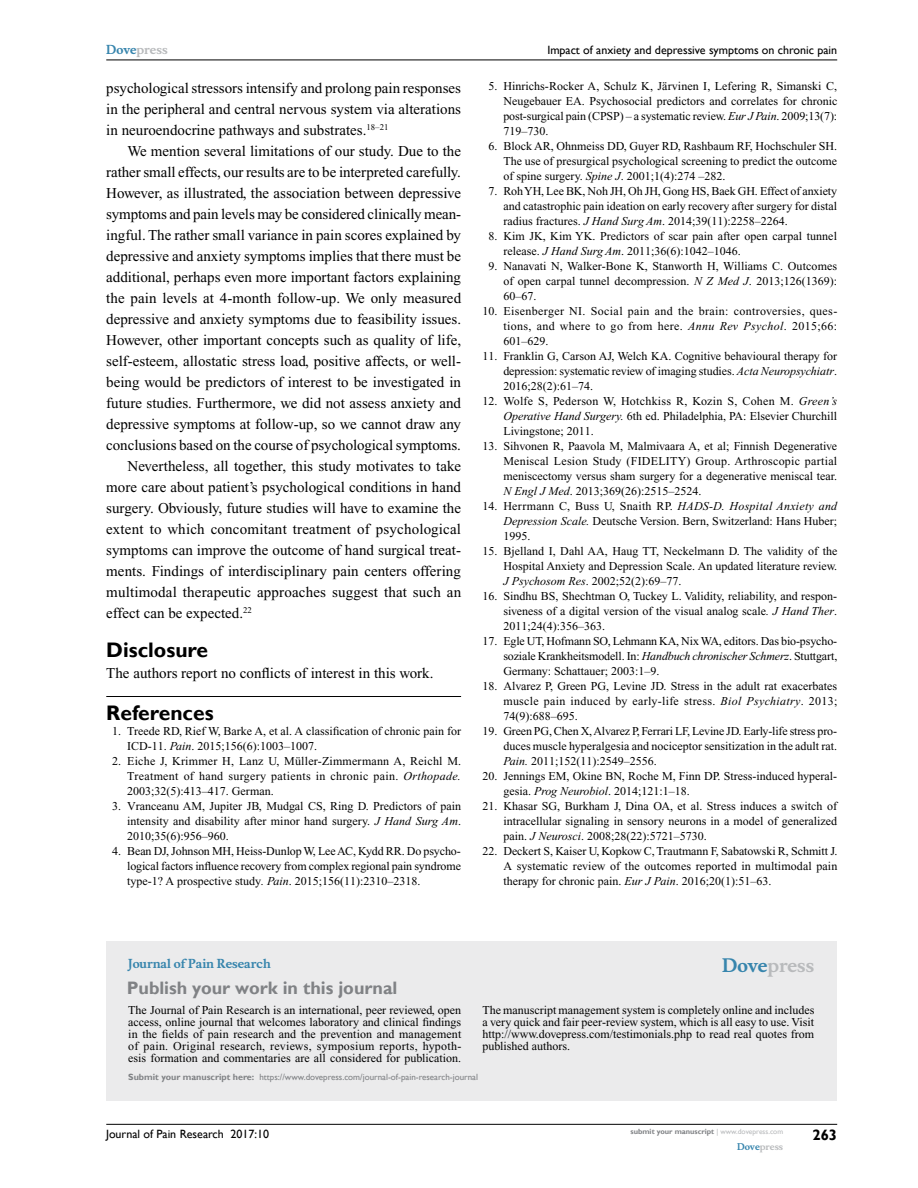
<style>
.page{position:relative;width:918px;height:1188px;background:#fff}
.page>*{position:absolute;margin:0;border:0;box-sizing:border-box;transform-origin:0 0}
.t1{font:700 21px "Gill Sans";color:#000}
.t2{font:700 18px "Gill Sans";color:#808285}
.t3{font:700 18px "Musee";color:#b8babc}
.t4{font:15px/21px "Times New Roman";color:#000;text-align:justify}
.t5{font:700 15px "Gill Sans";color:#000}
.t6{font:12px/15px "Times New Roman";color:#000;text-align:justify}
.t7{font:12px "Gill Sans";color:#000}
.t8{font:700 12px "Musee";color:#3785ad}
.t9{font:700 12px "Musee";color:#b8babc}
.t10{font:9px "Gill Sans";color:#808285}
.t11{font:700 9px "Musee";color:#b8babc}
.t12{font:700 7.5px "Gill Sans";color:#808285}
.s1{color:#3785ad}
.s2{font-style:italic}
.s3{font-weight:700}
.s4{font-weight:400;color:#b8babc}
</style>
<div class="page">
<div style="left:106px;top:941px;width:731px;height:159px;background:#ebebec"></div>
<hr style="left:106px;top:1124px;width:731px;height:1px;background:#000">
<hr style="left:106px;top:60px;width:731px;height:1px;background:#000">
<hr style="left:106px;top:696px;width:355px;height:1px;background:#000">
<p class="t9" style="left:106px;top:43px;width:63px"><span class="s1">Dove</span>press</p>
<p class="t4" style="left:106px;top:77px;width:356px">psychological stressors intensify and prolong pain responses in the peripheral and central nervous system via alterations in neuroendocrine pathways and substrates.<sup>18–21</sup></p>
<p class="t4" style="left:128px;top:140px;width:335px">We mention several limitations of our study. Due to the</p>
<p class="t4" style="left:106px;top:161px;width:356px">rather small effects, our results are to be interpreted carefully.</p>
<p class="t4" style="left:106px;top:182px;width:356px">However, as illustrated, the association between depressive</p>
<p class="t4" style="left:106px;top:203px;width:356px">symptoms and pain levels may be considered clinically mean-</p>
<p class="t4" style="left:106px;top:224px;width:356px">ingful. The rather small variance in pain scores explained by</p>
<p class="t4" style="left:106px;top:245px;width:356px">depressive and anxiety symptoms implies that there must be</p>
<p class="t4" style="left:106px;top:266px;width:356px">additional, perhaps even more important factors explaining</p>
<p class="t4" style="left:106px;top:287px;width:356px">the pain levels at 4-month follow-up. We only measured</p>
<p class="t4" style="left:106px;top:308px;width:356px">depressive and anxiety symptoms due to feasibility issues.</p>
<p class="t4" style="left:106px;top:329px;width:356px">However, other important concepts such as quality of life,</p>
<p class="t4" style="left:106px;top:350px;width:356px">self-esteem, allostatic stress load, positive affects, or well-</p>
<p class="t4" style="left:106px;top:371px;width:356px">being would be predictors of interest to be investigated in</p>
<p class="t4" style="left:106px;top:392px;width:356px">future studies. Furthermore, we did not assess anxiety and</p>
<p class="t4" style="left:106px;top:413px;width:356px">depressive symptoms at follow-up, so we cannot draw any</p>
<p class="t4" style="left:106px;top:434px;width:356px">conclusions based on the course of psychological symptoms.</p>
<p class="t4" style="left:128px;top:455px;width:335px">Nevertheless, all together, this study motivates to take</p>
<p class="t4" style="left:106px;top:476px;width:356px">more care about patient’s psychological conditions in hand</p>
<p class="t4" style="left:106px;top:497px;width:356px">surgery. Obviously, future studies will have to examine the</p>
<p class="t4" style="left:106px;top:518px;width:356px">extent to which concomitant treatment of psychological</p>
<p class="t4" style="left:106px;top:539px;width:356px">symptoms can improve the outcome of hand surgical treat-</p>
<p class="t4" style="left:106px;top:560px;width:356px">ments. Findings of interdisciplinary pain centers offering</p>
<p class="t4" style="left:106px;top:581px;width:356px">multimodal therapeutic approaches suggest that such an</p>
<p class="t4" style="left:106px;top:602px;width:147px">effect can be expected.<sup>22</sup></p>
<h1 class="t1" style="left:106px;top:637px;width:103px">Disclosure</h1>
<p class="t4" style="left:106px;top:662px;width:329px">The authors report no conflicts of interest in this work.</p>
<h1 class="t1" style="left:106px;top:700px;width:109px">References</h1>
<p class="t6" style="left:127px;top:723px;width:335px;text-indent:-15px">1. Treede RD, Rief W, Barke A, et al. A classification of chronic pain for<br>ICD-11. <span class="s2">Pain</span>. 2015;156(6):1003–1007.</p>
<p class="t6" style="left:127px;top:753px;width:336px;text-indent:-15px">2. Eiche J, Krimmer H, Lanz U, Müller-Zimmermann A, Reichl M.<br>Treatment of hand surgery patients in chronic pain. <span class="s2">Orthopade.<br></span>2003;32(5):413–417. German.</p>
<p class="t6" style="left:127px;top:798px;width:335px;text-indent:-15px">3. Vranceanu AM, Jupiter JB, Mudgal CS, Ring D. Predictors of pain intensity and disability after minor hand surgery. <span class="s2">J Hand Surg Am</span>.<br>2010;35(6):956–960.</p>
<p class="t6" style="left:127px;top:843px;width:335px;text-indent:-15px">4. Bean DJ, Johnson MH, Heiss-Dunlop W, Lee AC, Kydd RR. Do psycho&shy;logical factors influence recovery from complex regional pain syndrome type-1? A prospective study<span class="s2">. Pain</span>. 2015;156(11):2310–2318.</p>
<p class="t7" style="left:547px;top:43px;width:291px">Impact of anxiety and depressive symptoms on chronic pain</p>
<p class="t6" style="left:503px;top:79px;width:336px;text-indent:-15px">5. Hinrichs-Rocker A, Schulz K, Järvinen I, Lefering R, Simanski C, Neugebauer EA. Psychosocial predictors and correlates for chronic post-surgical pain (CPSP) – a systematic review. <span class="s2">Eur J Pain</span>. 2009;13(7):<br>719–730.</p>
<p class="t6" style="left:503px;top:139px;width:335px;text-indent:-15px">6. Block AR, Ohnmeiss DD, Guyer RD, Rashbaum RF, Hochschuler SH.<br>The use of presurgical psychological screening to predict the outcome of spine surgery. <span class="s2">Spine J</span>. 2001;1(4):274 –282.</p>
<p class="t6" style="left:503px;top:184px;width:335px;text-indent:-15px">7. Roh YH, Lee BK, Noh JH, Oh JH, Gong HS, Baek GH. Effect of anxiety and catastrophic pain ideation on early recovery after surgery for distal radius fractures. <span class="s2">J Hand Surg Am</span>. 2014;39(11):2258–2264.</p>
<p class="t6" style="left:503px;top:229px;width:335px;text-indent:-15px">8. Kim JK, Kim YK. Predictors of scar pain after open carpal tunnel release. <span class="s2">J Hand Surg Am</span>. 2011;36(6):1042–1046.</p>
<p class="t6" style="left:503px;top:259px;width:335px;text-indent:-15px">9. Nanavati N, Walker-Bone K, Stanworth H, Williams C. Outcomes of open carpal tunnel decompression. <span class="s2">N Z Med J</span>. 2013;126(1369):<br>60–67.</p>
<p class="t6" style="left:503px;top:304px;width:335px;text-indent:-21px">10. Eisenberger NI. Social pain and the brain: controversies, ques&shy;tions, and where to go from here. <span class="s2">Annu Rev Psychol</span>. 2015;66:<br>601–629.</p>
<p class="t6" style="left:503px;top:349px;width:335px;text-indent:-21px">11. Franklin G, Carson AJ, Welch KA. Cognitive behavioural therapy for depression: systematic review of imaging studies. <span class="s2">Acta Neuropsychiatr</span>.<br>2016;28(2):61–74.</p>
<p class="t6" style="left:503px;top:394px;width:335px;text-indent:-21px">12. Wolfe S, Pederson W, Hotchkiss R, Kozin S, Cohen M. <span class="s2">Green’s Operative Hand Surgery.</span> 6th ed. Philadelphia, PA: Elsevier Churchill Livingstone; 2011.</p>
<p class="t6" style="left:503px;top:439px;width:335px;text-indent:-21px">13. Sihvonen R, Paavola M, Malmivaara A, et al; Finnish Degenerative Meniscal Lesion Study (FIDELITY) Group. Arthroscopic partial meniscectomy versus sham surgery for a degenerative meniscal tear.<br><span class="s2">N Engl J Med</span>. 2013;369(26):2515–2524.</p>
<p class="t6" style="left:503px;top:499px;width:335px;text-indent:-21px">14. Herrmann C, Buss U, Snaith RP. <span class="s2">HADS-D. Hospital Anxiety and Depression Scale.</span> Deutsche Version. Bern, Switzerland: Hans Huber; 1995.</p>
<p class="t6" style="left:503px;top:544px;width:336px;text-indent:-21px">15. Bjelland I, Dahl AA, Haug TT, Neckelmann D. The validity of the Hospital Anxiety and Depression Scale. An updated literature review.<br><span class="s2">J Psychosom Res</span>. 2002;52(2):69–77.</p>
<p class="t6" style="left:503px;top:589px;width:335px;text-indent:-21px">16. Sindhu BS, Shechtman O, Tuckey L. Validity, reliability, and respon&shy;siveness of a digital version of the visual analog scale<span class="s2">. J Hand Ther</span>.<br>2011;24(4):356–363.</p>
<p class="t6" style="left:503px;top:634px;width:336px;text-indent:-21px">17. Egle UT, Hofmann SO, Lehmann KA, Nix WA, editors. Das bio-psycho&shy;soziale Krankheitsmodell. In: <span class="s2">Handbuch chronischer Schmerz</span>. Stuttgart, Germany: Schattauer; 2003:1–9.</p>
<p class="t6" style="left:503px;top:679px;width:336px;text-indent:-21px">18. Alvarez P, Green PG, Levine JD. Stress in the adult rat exacerbates muscle pain induced by early-life stress. <span class="s2">Biol Psychiatry</span>. 2013; 74(9):688–695.</p>
<p class="t6" style="left:503px;top:724px;width:335px;text-indent:-21px">19. Green PG, Chen X, Alvarez P, Ferrari LF, Levine JD. Early-life stress pro&shy;duces muscle hyperalgesia and nociceptor sensitization in the adult rat.<br><span class="s2">Pain.</span> 2011;152(11):2549–2556.</p>
<p class="t6" style="left:503px;top:769px;width:335px;text-indent:-21px">20. Jennings EM, Okine BN, Roche M, Finn DP. Stress-induced hyperal&shy;gesia. <span class="s2">Prog Neurobiol</span>. 2014;121:1–18.</p>
<p class="t6" style="left:503px;top:799px;width:335px;text-indent:-21px">21. Khasar SG, Burkham J, Dina OA, et al. Stress induces a switch of intracellular signaling in sensory neurons in a model of generalized pain. <span class="s2">J Neurosci</span>. 2008;28(22):5721–5730.</p>
<p class="t6" style="left:503px;top:844px;width:336px;text-indent:-21px">22. Deckert S, Kaiser U, Kopkow C, Trautmann F, Sabatowski R, Schmitt J.<br>A systematic review of the outcomes reported in multimodal pain therapy for chronic pain. <span class="s2">Eur J Pain</span>. 2016;20(1):51–63.</p>
<p class="t8" style="left:128px;top:956px;width:144px">Journal of Pain Research</p>
<h2 class="t2" style="left:127px;top:977px;width:272px">Publish your work in this journal</h2>
<h2 class="t3" style="left:722px;top:955px;width:94px"><span class="s1">Dove</span>press</h2>
<p class="t6" style="left:128px;top:1004px;width:335px;line-height:12px">The Journal of Pain Research is an international, peer reviewed, open access, online journal that welcomes laboratory and clinical findings in the fields of pain research and the prevention and management of pain. Original research, reviews, symposium reports, hypoth&shy;esis formation and commentaries are all considered for publication.</p>
<p class="t6" style="left:482px;top:1004px;width:334px;line-height:12px">The manuscript management system is completely online and includes a very quick and fair peer-review system, which is all easy to use. Visit http://www.dovepress.com/testimonials.php to read real quotes from published authors.</p>
<p class="t10" style="left:128px;top:1072px;width:351px"><span class="s3">Submit your manuscript here:</span> https://www.dovepress.com/journal-of-pain-research-journal</p>
<p class="t7" style="left:106px;top:1127px;width:164px">Journal of Pain Research 2017:10</p>
<p class="t12" style="left:631px;top:1127px;width:154px">submit your manuscript <span class="s4">| www.dovepress.com</span></p>
<p class="t11" style="left:737px;top:1141px;width:48px"><span class="s1">Dove</span>press</p>
<p class="t5" style="left:812px;top:1126px;width:26px">263</p>
</div>
